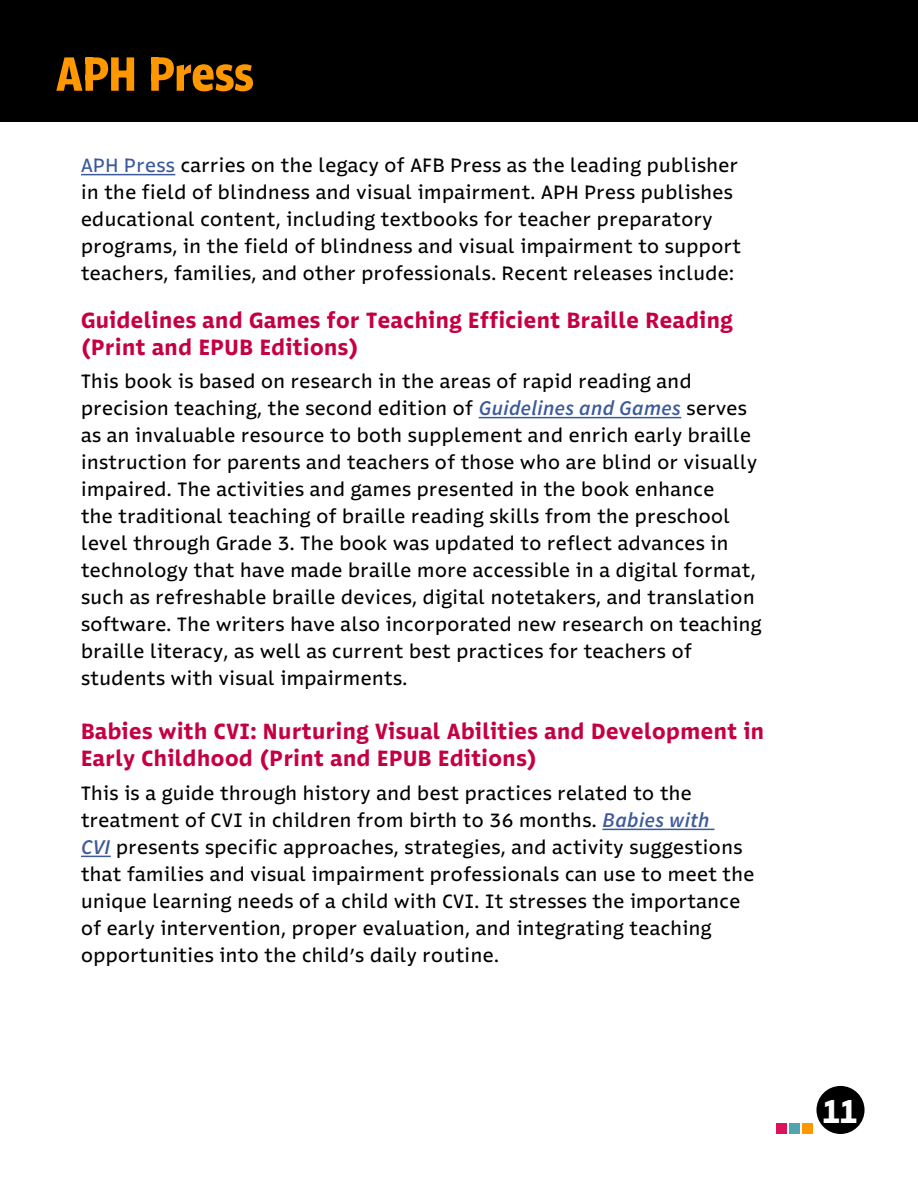
<style>
.page{position:relative;width:918px;height:1188px;background:#fff}
.page>*{position:absolute;margin:0;border:0;box-sizing:border-box;transform-origin:0 0}
.t1{font:52.5px "Lsqsmq APH Variable Beta 2";color:#ff9800}
.t2{font:36px "Yqjqcq APH Variable Beta 2";color:#fff}
.t3{font:24px/27px "Skmvby APH Variable Beta 2";letter-spacing:.025em;color:#c50042}
.t4{font:21px/27px "Rcmbxk APH Variable Beta 2";letter-spacing:.025em;color:#000}
.s1{color:#3c5a99}
.s2{font-family:"Fghtsd Source Sans Variable";font-style:italic;color:#3c5a99}
</style>
<div class="page">
<div style="left:816px;top:1086px;width:49px;height:48px;background:#000;border-radius:50%"></div>
<div style="left:777px;top:1123px;width:10px;height:11px;background:#de115b"></div>
<div style="left:790px;top:1123px;width:10px;height:11px;background:#4fa4b0"></div>
<div style="left:802px;top:1123px;width:11px;height:11px;background:#ff9800"></div>
<div style="left:0;top:0;width:918px;height:122px;background:#000"></div>
<hr style="left:81px;top:174px;width:94px;height:1px;background:#3c5a99">
<hr style="left:479px;top:417px;width:202px;height:1px;background:#3c5a99">
<hr style="left:602px;top:829px;width:112px;height:1px;background:#3c5a99">
<hr style="left:81px;top:856px;width:30px;height:1px;background:#3c5a99">
<h2 class="t1" style="left:56px;top:46px;width:199px">APH Press</h2>
<p class="t4" style="left:81px;top:152px;width:661px"><span class="s1">APH Press</span> carries on the legacy of AFB Press as the leading publisher in the field of blindness and visual impairment. APH Press publishes educational content, including textbooks for teacher preparatory programs, in the field of blindness and visual impairment to support teachers, families, and other professionals. Recent releases include:</p>
<h3 class="t3" style="left:81px;top:307px;width:653px">Guidelines and Games for Teaching Efficient Braille Reading (Print and EPUB Editions)</h3>
<p class="t4" style="left:81px;top:368px;width:682px">This book is based on research in the areas of rapid reading and precision teaching, the second edition of <span class="s2">Guidelines and Games</span> serves as an invaluable resource to both supplement and enrich early braille instruction for parents and teachers of those who are blind or visually impaired. The activities and games presented in the book enhance<br>the traditional teaching of braille reading skills from the preschool level through Grade 3. The book was updated to reflect advances in technology that have made braille more accessible in a digital format, such as refreshable braille devices, digital notetakers, and translation software. The writers have also incorporated new research on teaching braille literacy, as well as current best practices for teachers of students with visual impairments.</p>
<h3 class="t3" style="left:81px;top:718px;width:685px">Babies with CVI: Nurturing Visual Abilities and Development in<br>Early Childhood (Print and EPUB Editions)</h3>
<p class="t4" style="left:81px;top:780px;width:675px">This is a guide through history and best practices related to the treatment of CVI in children from birth to 36 months. <span class="s2">Babies with<br>CVI</span> presents specific approaches, strategies, and activity suggestions that families and visual impairment professionals can use to meet the unique learning needs of a child with CVI. It stresses the importance of early intervention, proper evaluation, and integrating teaching opportunities into the child’s daily routine.</p>
<h2 class="t2" style="left:823px;top:1092px;width:37px">11</h2>
</div>
